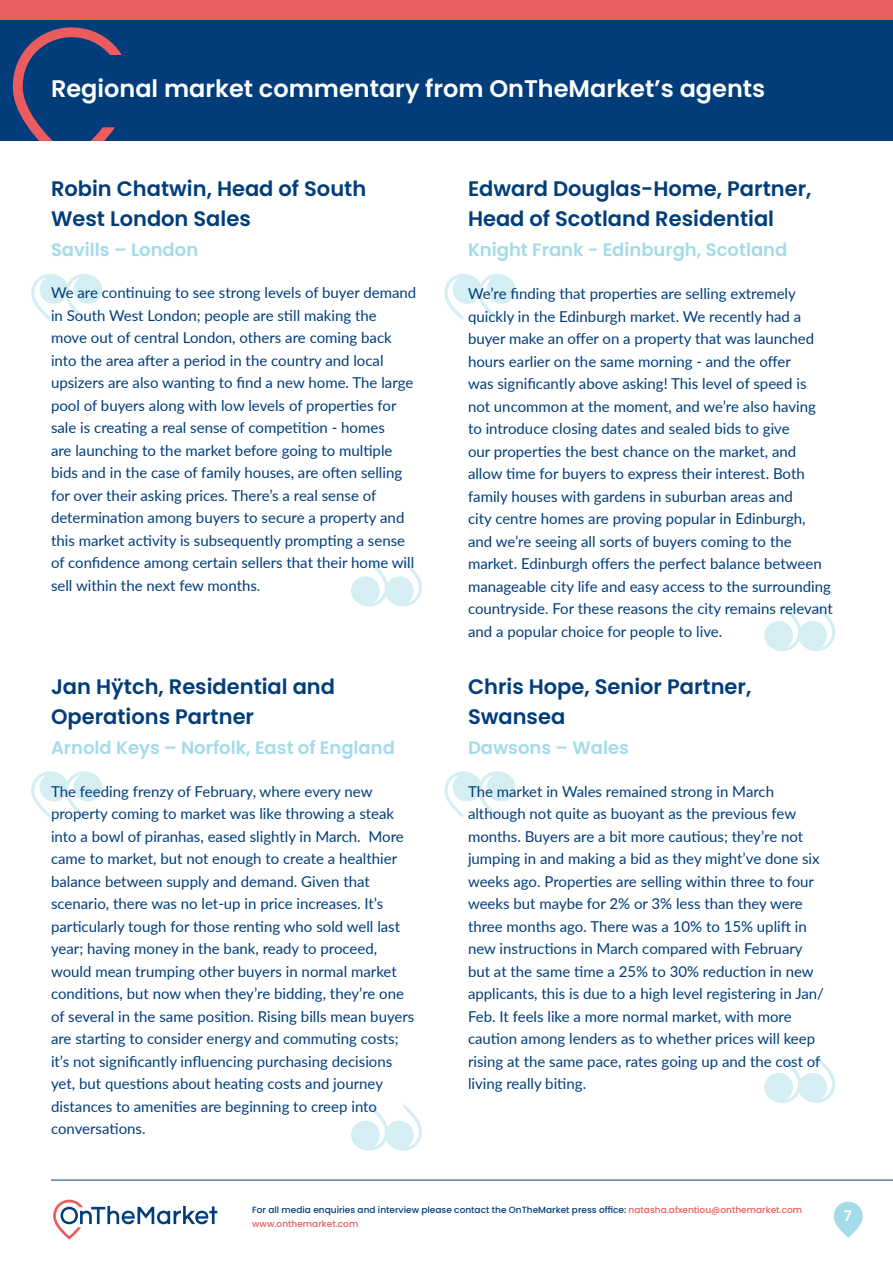
<style>
.page{position:relative;width:893px;height:1263px;background:#fff}
.page>*{position:absolute;margin:0;border:0;box-sizing:border-box;transform-origin:0 0}
.Page_Titles{font:600 24px "Poppins";color:#fff}
.Subhead{font:600 21px/30px "Poppins";color:#003d7a}
.Subhead-2{font:600 18px "Poppins";color:#a3dbe8}
.Body_copy_10pt{font:15px/22.5px "Lato";color:#003d7a}
.t1{font:600 14.7px "Poppins";color:#fff}
.t2{font:500 9px/13.5px "Poppins";color:#003d7a}
.s1{color:#eb5c5e}
</style>
<div class="page">
<svg style="left:53px;top:1199px;width:164px;height:40px"></svg>
<svg style="left:834px;top:1202px;width:29px;height:35px"></svg>
<hr style="left:51px;top:1180px;width:842px;height:1px;background:#003d7a">
<div style="left:0;top:16px;width:893px;height:124px;background:#003d7a"></div>
<svg style="left:13px;top:27px;width:109px;height:113px"></svg>
<div style="left:0;top:0;width:893px;height:19px;background:#eb5c5f"></div>
<svg style="left:764px;top:604px;width:71px;height:47px"></svg>
<svg style="left:764px;top:1056px;width:71px;height:47px"></svg>
<svg style="left:444px;top:274px;width:71px;height:47px"></svg>
<svg style="left:444px;top:771px;width:71px;height:47px"></svg>
<svg style="left:351px;top:559px;width:71px;height:47px"></svg>
<svg style="left:351px;top:1104px;width:71px;height:47px"></svg>
<svg style="left:31px;top:274px;width:71px;height:47px"></svg>
<svg style="left:31px;top:771px;width:71px;height:47px"></svg>
<p class="Page_Titles" style="left:51px;top:75px;width:716px">Regional market commentary from OnTheMarket’s agents</p>
<p class="Subhead" style="left:51px;top:174px;width:317px">Robin Chatwin, Head of South<br>West London Sales</p>
<p class="Subhead-2" style="left:51px;top:240px;width:149px">Savills – London</p>
<p class="Body_copy_10pt" style="left:51px;top:281px;width:367px">We are continuing to see strong levels of buyer demand in South West London; people are still making the move out of central London, others are coming back into the area after a period in the country and local upsizers are also wanting to find a new home. The large pool of buyers along with low levels of properties for sale is creating a real sense of competition - homes<br>are launching to the market before going to multiple bids and in the case of family houses, are often selling for over their asking prices. There’s a real sense of determination among buyers to secure a property and this market activity is subsequently prompting a sense of confidence among certain sellers that their home will sell within the next few months.</p>
<p class="Subhead" style="left:51px;top:672px;width:286px">Jan Hÿtch, Residential and<br>Operations Partner</p>
<p class="Subhead-2" style="left:51px;top:737px;width:345px">Arnold Keys – Norfolk, East of England</p>
<p class="Body_copy_10pt" style="left:51px;top:779px;width:365px">The feeding frenzy of February, where every new property coming to market was like throwing a steak into a bowl of piranhas, eased slightly in March. More came to market, but not enough to create a healthier balance between supply and demand. Given that scenario, there was no let-up in price increases. It’s particularly tough for those renting who sold well last year; having money in the bank, ready to proceed, would mean trumping other buyers in normal market conditions, but now when they’re bidding, they’re one of several in the same position. Rising bills mean buyers are starting to consider energy and commuting costs; it’s not significantly influencing purchasing decisions yet, but questions about heating costs and journey distances to amenities are beginning to creep into conversations.</p>
<p class="Subhead" style="left:468px;top:174px;width:345px">Edward Douglas-Home, Partner,<br>Head of Scotland Residential</p>
<p class="Subhead-2" style="left:468px;top:240px;width:321px">Knight Frank - Edinburgh, Scotland</p>
<p class="Body_copy_10pt" style="left:468px;top:282px;width:366px">We’re finding that properties are selling extremely quickly in the Edinburgh market. We recently had a buyer make an offer on a property that was launched hours earlier on the same morning - and the offer<br>was significantly above asking! This level of speed is<br>not uncommon at the moment, and we’re also having to introduce closing dates and sealed bids to give<br>our properties the best chance on the market, and allow time for buyers to express their interest. Both family houses with gardens in suburban areas and<br>city centre homes are proving popular in Edinburgh, and we’re seeing all sorts of buyers coming to the market. Edinburgh offers the perfect balance between manageable city life and easy access to the surrounding countryside. For these reasons the city remains relevant and a popular choice for people to live.</p>
<p class="Subhead" style="left:468px;top:672px;width:285px">Chris Hope, Senior Partner,<br>Swansea</p>
<p class="Subhead-2" style="left:468px;top:737px;width:163px">Dawsons – Wales</p>
<p class="Body_copy_10pt" style="left:468px;top:779px;width:357px">The market in Wales remained strong in March although not quite as buoyant as the previous few months. Buyers are a bit more cautious; they’re not jumping in and making a bid as they might’ve done six weeks ago. Properties are selling within three to four weeks but maybe for 2% or 3% less than they were three months ago. There was a 10% to 15% uplift in new instructions in March compared with February but at the same time a 25% to 30% reduction in new applicants, this is due to a high level registering in Jan/ Feb. It feels like a more normal market, with more caution among lenders as to whether prices will keep rising at the same pace, rates going up and the cost of living really biting.</p>
<p class="t2" style="left:252px;top:1203px;width:552px">For all media enquiries and interview please contact the OnTheMarket press office: <span class="s1">natasha.afxentiou@onthemarket.com www.onthemarket.com</span></p>
<p class="t1" style="left:844px;top:1208px;width:10px">7</p>
</div>
